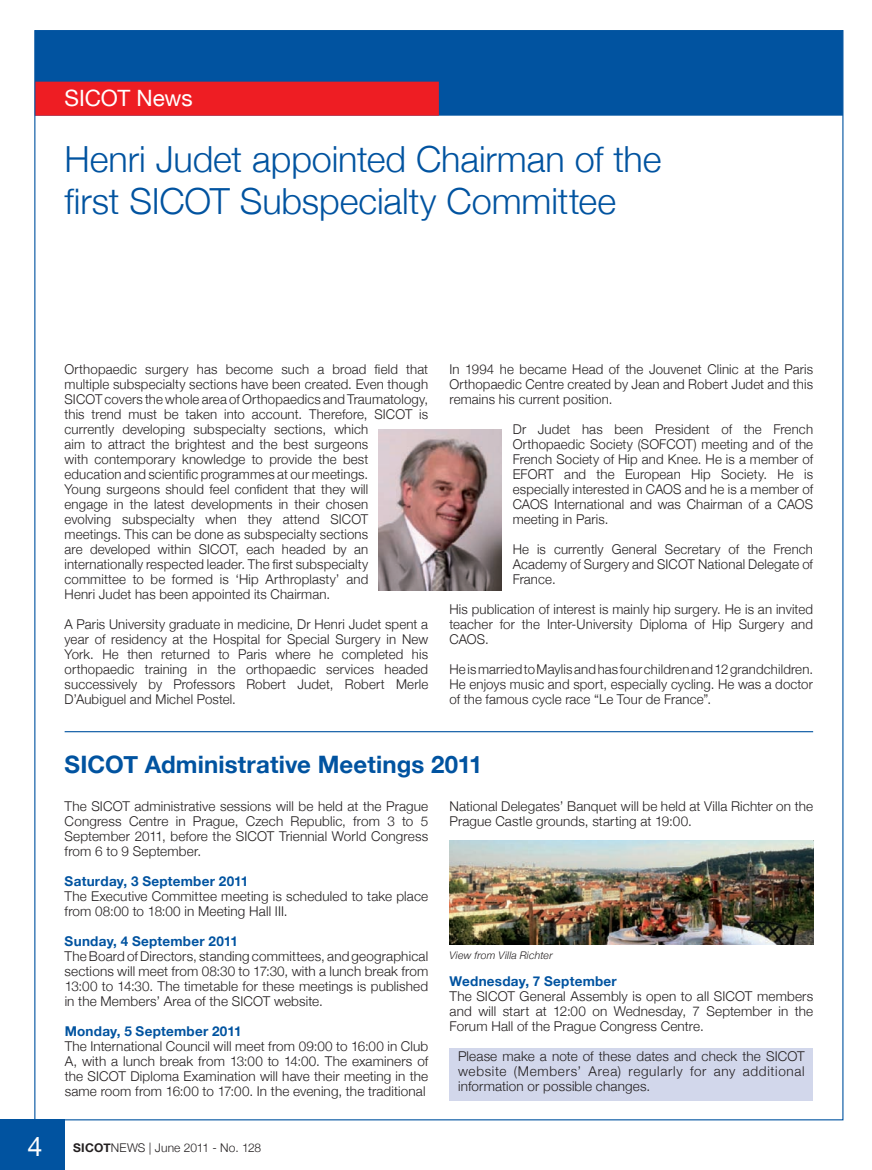
<style>
.page{position:relative;width:872px;height:1170px;background:#fff}
.page>*{position:absolute;margin:0;border:0;box-sizing:border-box;transform-origin:0 0}
.t1{font:300 36px/42px "Helvetica Neue";letter-spacing:-.005em;color:#0153a0}
.t2{font:27px "Helvetica Neue";color:#fff}
.t3{font:700 24px "Helvetica Neue";letter-spacing:.005em;color:#0153a0}
.t4{font:22.5px "Helvetica Neue";letter-spacing:-.005em;color:#fff}
.t5{font:300 13.5px/15px "Helvetica Neue";letter-spacing:.01em;color:#231f20;text-align:justify}
.t6{font:700 13.5px "Helvetica Neue";letter-spacing:.02em;color:#0153a0}
.t7{font:300 12px "Helvetica Neue";letter-spacing:.005em;color:#231f20}
.t8{font:italic 300 10.5px "Helvetica Neue";letter-spacing:.02em;color:#231f20}
.s1{font-weight:700}
</style>
<div class="page">
<div style="left:449px;top:1048px;width:364px;height:52px;background:#d2d7eb"></div>
<div style="left:35px;top:31px;width:808px;height:85px;background:#0153a0"></div>
<div style="left:35px;top:82px;width:404px;height:34px;background:#ee1d23"></div>
<div style="left:0;top:1119px;width:65px;height:51px;background:#0153a0"></div>
<hr style="left:65px;top:731px;width:748px;height:1px;background:#0153a0">
<img style="left:378px;top:429px;width:124px;height:161px">
<img style="left:449px;top:840px;width:364px;height:105px">
<h3 class="t4" style="left:65px;top:84px;width:130px">SICOT News</h3>
<h1 class="t1" style="left:65px;top:137px;width:598px">Henri Judet appointed Chairman of the first SICOT Subspecialty Committee</h1>
<p class="t5" style="left:65px;top:361px;width:365px;text-align:left">Orthopaedic surgery has become such a broad field that multiple subspecialty sections have been created. Even though SICOT covers the whole area of Orthopaedics and Traumatology, this trend must be taken into account. Therefore, SICOT is currently developing subspecialty sections, which<br>aim to attract the brightest and the best surgeons<br>with contemporary knowledge to provide the best education and scientific programmes at our meetings.<br>Young surgeons should feel confident that they will<br>engage in the latest developments in their chosen<br>evolving subspecialty when they attend SICOT<br>meetings. This can be done as subspecialty sections<br>are developed within SICOT, each headed by an internationally respected leader. The first subspecialty committee to be formed is ‘Hip Arthroplasty’ and<br>Henri Judet has been appointed its Chairman.</p>
<p class="t5" style="left:65px;top:616px;width:365px">A Paris University graduate in medicine, Dr Henri Judet spent a year of residency at the Hospital for Special Surgery in New York. He then returned to Paris where he completed his orthopaedic training in the orthopaedic services headed successively by Professors Robert Judet, Robert Merle D’Aubiguel and Michel Postel.</p>
<p class="t5" style="left:449px;top:361px;width:365px">In 1994 he became Head of the Jouvenet Clinic at the Paris Orthopaedic Centre created by Jean and Robert Judet and this remains his current position.</p>
<p class="t5" style="left:513px;top:421px;width:302px">Dr Judet has been President of the French Orthopaedic Society (SOFCOT) meeting and of the French Society of Hip and Knee. He is a member of EFORT and the European Hip Society. He is especially interested in CAOS and he is a member of CAOS International and was Chairman of a CAOS meeting in Paris.</p>
<p class="t5" style="left:513px;top:541px;width:302px">He is currently General Secretary of the French Academy of Surgery and SICOT National Delegate of France.</p>
<p class="t5" style="left:449px;top:601px;width:365px">His publication of interest is mainly hip surgery. He is an invited teacher for the Inter-University Diploma of Hip Surgery and CAOS.</p>
<p class="t5" style="left:449px;top:661px;width:365px">HeismarriedtoMaylisandhas fourchildrenand12grandchildren.<br>He enjoys music and sport, especially cycling. He was a doctor of the famous cycle race “Le Tour de France”.</p>
<h3 class="t3" style="left:65px;top:750px;width:419px">SICOT Administrative Meetings 2011</h3>
<p class="t5" style="left:65px;top:798px;width:365px">The SICOT administrative sessions will be held at the Prague Congress Centre in Prague, Czech Republic, from 3 to 5<br>September 2011, before the SICOT Triennial World Congress from 6 to 9 September.</p>
<p class="t6" style="left:65px;top:873px;width:185px">Saturday, 3 September 2011</p>
<p class="t5" style="left:65px;top:888px;width:365px">The Executive Committee meeting is scheduled to take place from 08:00 to 18:00 in Meeting Hall III.</p>
<p class="t6" style="left:65px;top:933px;width:175px">Sunday, 4 September 2011</p>
<p class="t5" style="left:65px;top:948px;width:365px">TheBoard ofDirectors, standing committees, and geographical sections will meet from 08:30 to 17:30, with a lunch break from 13:00 to 14:30. The timetable for these meetings is published in the Members’ Area of the SICOT website.</p>
<p class="t6" style="left:65px;top:1023px;width:178px">Monday, 5 September 2011</p>
<p class="t5" style="left:65px;top:1038px;width:365px">The International Council will meet from 09:00 to 16:00 in Club A, with a lunch break from 13:00 to 14:00. The examiners of the SICOT Diploma Examination will have their meeting in the same room from 16:00 to 17:00. In the evening, the traditional</p>
<h2 class="t2" style="left:27px;top:1130px;width:17px">4</h2>
<p class="t7" style="left:73px;top:1140px;width:190px"><span class="s1">SICOT</span>NEWS | June 2011 - No. 128</p>
<p class="t5" style="left:449px;top:798px;width:365px">National Delegates’ Banquet will be held at Villa Richter on the<br>Prague Castle grounds, starting at 19:00.</p>
<p class="t8" style="left:449px;top:948px;width:105px">View from Villa Richter</p>
<p class="t6" style="left:449px;top:973px;width:169px">Wednesday, 7 September</p>
<p class="t5" style="left:449px;top:989px;width:365px">The SICOT General Assembly is open to all SICOT members and will start at 12:00 on Wednesday, 7 September in the Forum Hall of the Prague Congress Centre.</p>
<p class="t5" style="left:458px;top:1049px;width:348px">Please make a note of these dates and check the SICOT website (Members’ Area) regularly for any additional information or possible changes.</p>
</div>
